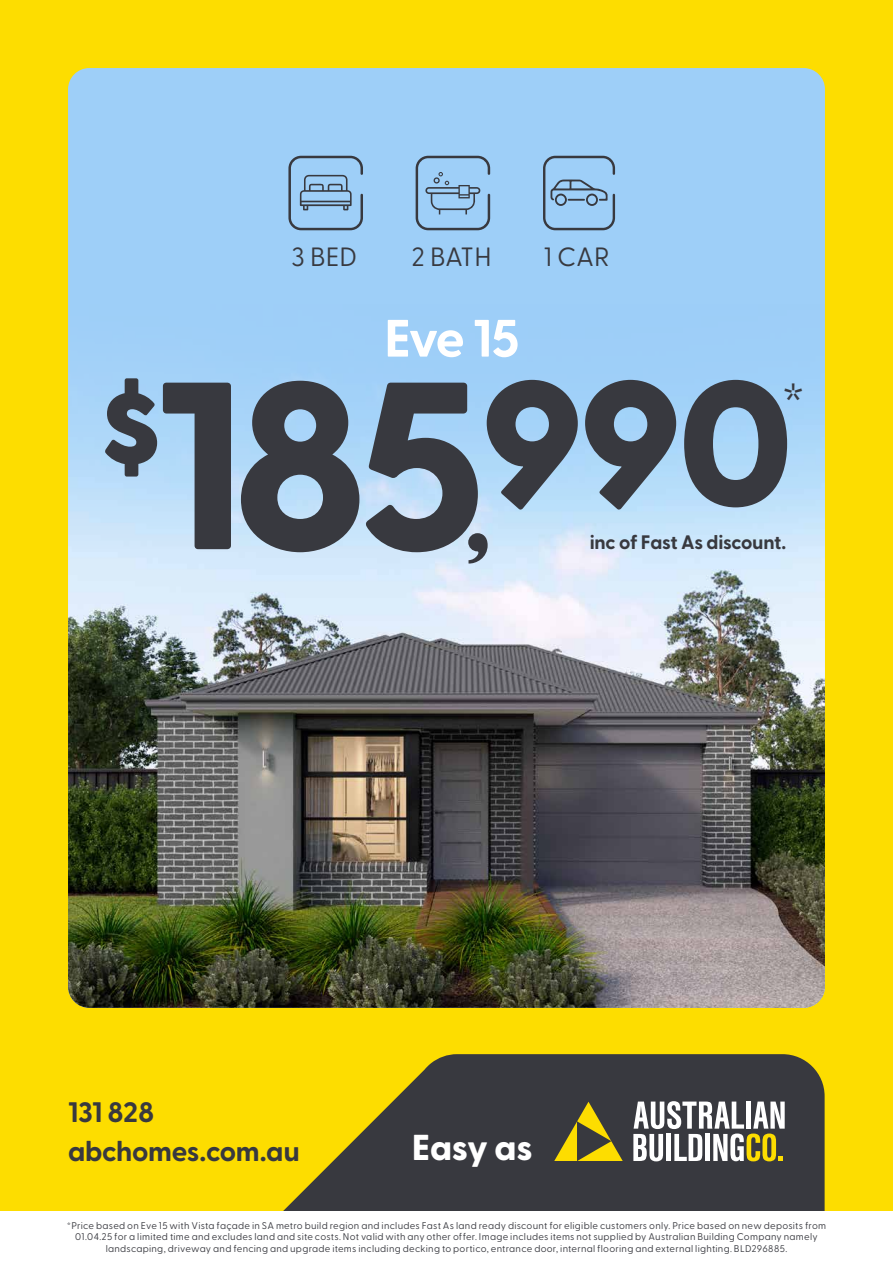
<style>
.page{position:relative;width:893px;height:1263px;background:#fff}
.page>*{position:absolute;margin:0;border:0;box-sizing:border-box;transform-origin:0 0}
.t1{font:800 237.9px "Greycliff CF";color:#38393f}
.t2{font:800 176.85px "Greycliff CF";color:#38393f}
.t3{font:700 52.5px "Greycliff CF";color:#fff}
.t4{font:800 49.35px "Greycliff CF";color:#38393f}
.t5{font:800 36px "Greycliff CF";letter-spacing:-.01em;color:#fff}
.t6{font:700 28.2px/39.3px "Greycliff CF";letter-spacing:-.015em;color:#38393f}
.t7{font:26.4px "Greycliff CF";color:#38393f}
.t8{font:700 19.5px "Greycliff CF";letter-spacing:-.015em;color:#38393f}
.t9{font:9.75px/11.7px "Greycliff CF";letter-spacing:.025em;color:#38393f;text-align:center}
</style>
<div class="page">
<div style="left:0;top:0;width:893px;height:1210px;background:#fddd00"></div>
<svg style="left:284px;top:1054px;width:541px;height:156px;fill:#38393f"></svg>
<svg style="left:633px;top:1101px;width:152px;height:60px;background:#9b9a90"></svg>
<svg style="left:554px;top:1102px;width:69px;height:59px"></svg>
<div style="left:68px;top:68px;width:757px;height:940px;background:#9ecff8;border-radius:21px"></div>
<img style="left:68px;top:378px;width:757px;height:630px">
<svg style="left:105px;top:378px;width:52px;height:98px"></svg>
<svg style="left:288px;top:156px;width:75px;height:74px"></svg>
<svg style="left:416px;top:156px;width:74px;height:74px"></svg>
<svg style="left:543px;top:156px;width:72px;height:74px"></svg>
<h3 class="t7" style="left:292px;top:242px;width:67px">3 BED</h3>
<h3 class="t7" style="left:412px;top:242px;width:81px">2 BATH</h3>
<h3 class="t7" style="left:544px;top:242px;width:67px">1 CAR</h3>
<h3 class="t3" style="left:384px;top:307px;width:137px">Eve 15</h3>
<h1 class="t1" style="left:155px;top:322px;width:332px">185</h1>
<h2 class="t2" style="left:464px;top:335px;width:332px"><sub>,</sub>990</h2>
<h3 class="t4" style="left:781px;top:370px;width:26px">*</h3>
<h3 class="t8" style="left:590px;top:531px;width:198px">inc of Fast As discount.</h3>
<h3 class="t6" style="left:68px;top:1093px;width:233px">131 828 abchomes.com.au</h3>
<h3 class="t5" style="left:412px;top:1126px;width:122px">Easy as</h3>
<p class="t9" style="left:67px;top:1219px;width:761px">*Price based on Eve 15 with Vista façade in SA metro build region and includes Fast As land ready discount for eligible customers only. Price based on new deposits from<br>01.04.25 for a limited time and excludes land and site costs. Not valid with any other offer. Image includes items not supplied by Australian Building Company namely landscaping, driveway and fencing and upgrade items including decking to portico, entrance door, internal flooring and external lighting. BLD296885.</p>
</div>
